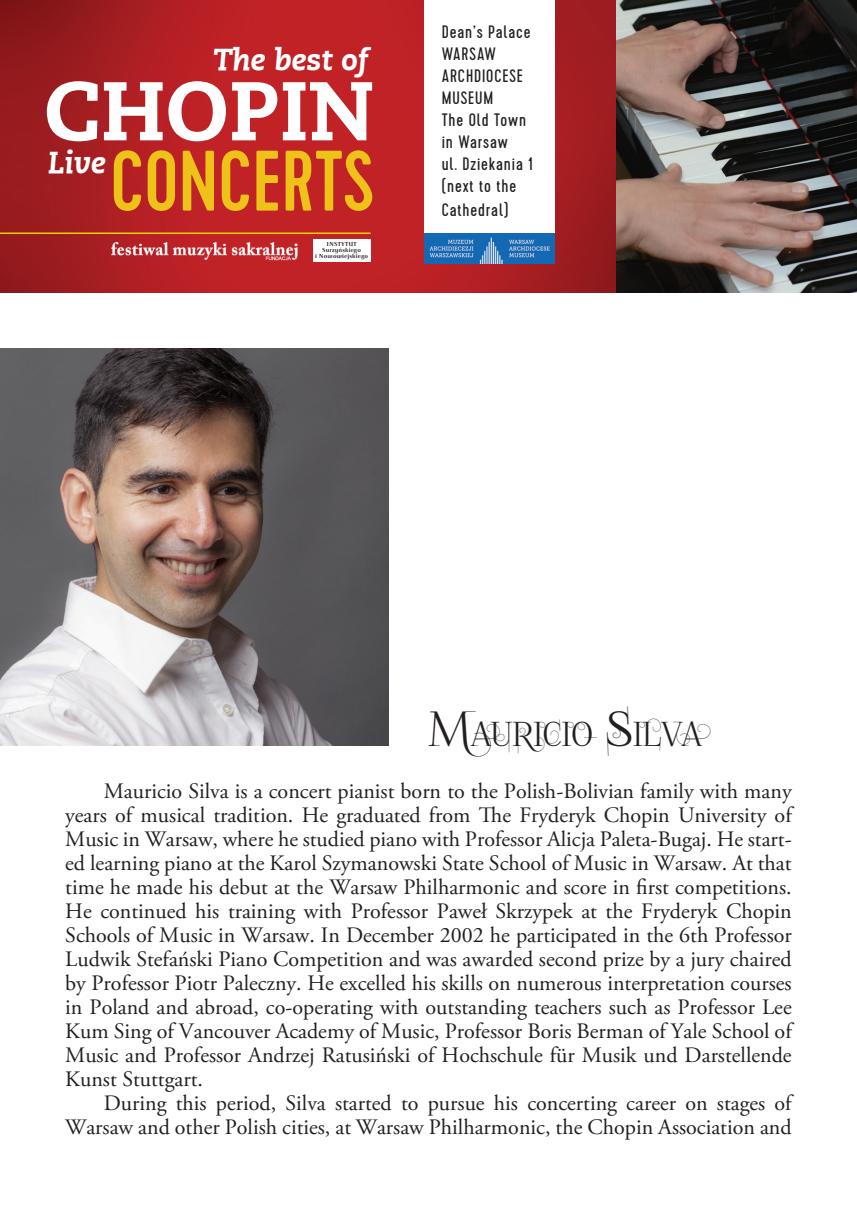
<style>
.page{position:relative;width:857px;height:1208px;background:#fff}
.page>*{position:absolute;margin:0;border:0;box-sizing:border-box;transform-origin:0 0}
.t1{font:500 85.6px "Cervo";color:#efc219}
.t2{font:83px "Caecilia Heavy Os F";color:#fff}
.t3{font:33.6px "Foglihten No 04";color:#231f20}
.t4{font:italic 800 30.2px "Caecilia LT";color:#fff}
.t5{font:22px/24px "Adobe Garamond Pro";color:#231f20;text-align:justify}
.t6{font:18px "Cervo";letter-spacing:.05em;color:#231f20}
.t7{font:700 6.2px "Apolonia TT";letter-spacing:.02em;color:#231f20}
.s1{font-size:48px}
</style>
<div class="page">
<img style="left:0;top:0;width:616px;height:292px">
<img style="left:616px;top:0;width:240px;height:292px">
<div style="left:424px;top:0;width:130px;height:234px;background:#fff"></div>
<img style="left:424px;top:234px;width:130px;height:29px">
<img style="left:0;top:349px;width:388px;height:397px">
<img style="left:110px;top:239px;width:190px;height:26px">
<div style="left:312px;top:239px;width:58px;height:23px;background:#fff"></div>
<hr style="left:0;top:232px;width:370px;height:2px;background:#fed205">
<p class="t4" style="left:213px;top:41px;width:156px">The best of</p>
<p class="t2" style="left:44px;top:60px;width:332px">CHOPIN</p>
<p class="t4" style="left:48px;top:145px;width:59px">Live</p>
<p class="t1" style="left:110px;top:131px;width:265px">CONCERTS</p>
<p class="t7" style="left:326px;top:240px;width:32px">INSTYTUT</p>
<p class="t7" style="left:322px;top:246px;width:40px">Surzyńskiego</p>
<p class="t7" style="left:315px;top:252px;width:54px">i Nowowiejskiego</p>
<p class="t6" style="left:441px;top:21px;width:90px">Dean’s Palace</p>
<p class="t6" style="left:441px;top:43px;width:56px">WARSAW</p>
<p class="t6" style="left:441px;top:65px;width:83px">ARCHDIOCESE</p>
<p class="t6" style="left:441px;top:87px;width:53px">MUSEUM</p>
<p class="t6" style="left:441px;top:109px;width:86px">The Old Town</p>
<p class="t6" style="left:441px;top:131px;width:68px">in Warsaw</p>
<p class="t6" style="left:441px;top:153px;width:93px">ul. Dziekania 1</p>
<p class="t6" style="left:441px;top:175px;width:76px">(next to the</p>
<p class="t6" style="left:441px;top:199px;width:68px">Cathedral)</p>
<p class="t3" style="left:428px;top:714px;width:275px"><span class="s1">M</span>auricio <span class="s1">S</span>ilva</p>
<p class="t5" style="left:65px;top:780px;width:727px;text-indent:39px">Mauricio Silva is a concert pianist born to the Polish‐Bolivian family with many years of musical tradition. He graduated from The Fryderyk Chopin University of Music in Warsaw, where he studied piano with Professor Alicja Paleta‐Bugaj. He start&shy;ed learning piano at the Karol Szymanowski State School of Music in Warsaw. At that time he made his debut at the Warsaw Philharmonic and score in first competitions.<br>He continued his training with Professor Paweł Skrzypek at the Fryderyk Chopin Schools of Music in Warsaw. In December 2002 he participated in the 6th Professor Ludwik Stefański Piano Competition and was awarded second prize by a jury chaired by Professor Piotr Paleczny. He excelled his skills on numerous interpretation courses in Poland and abroad, co‐operating with outstanding teachers such as Professor Lee Kum Sing of Vancouver Academy of Music, Professor Boris Berman of Yale School of Music and Professor Andrzej Ratusiński of Hochschule für Musik und Darstellende Kunst Stuttgart.</p>
<p class="t5" style="left:104px;top:1092px;width:689px">During this period, Silva started to pursue his concerting career on stages of</p>
<p class="t5" style="left:65px;top:1116px;width:727px">Warsaw and other Polish cities, at Warsaw Philharmonic, the Chopin Association and</p>
</div>
